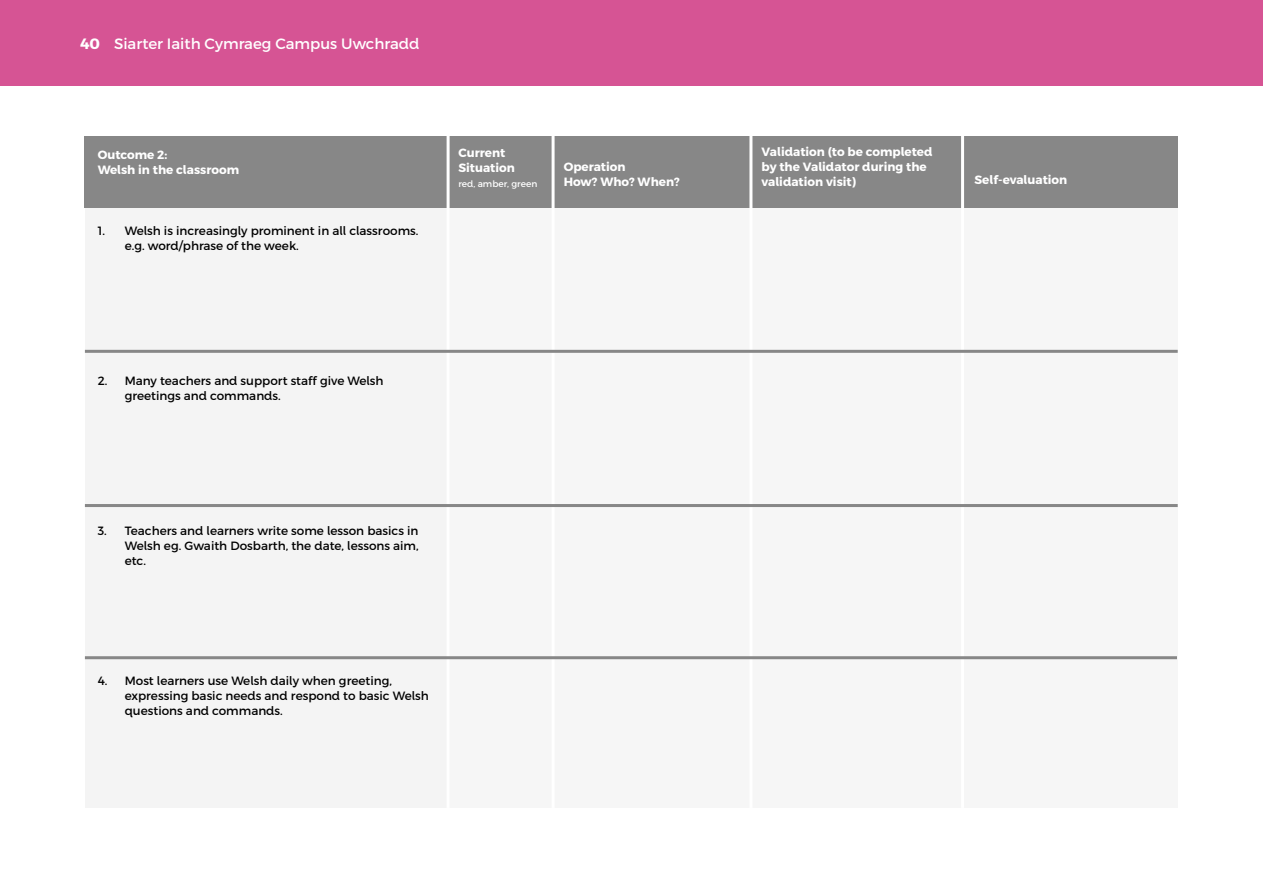
<style>
.page{position:relative;width:1263px;height:893px;background:#fff}
.page>*{position:absolute;margin:0;border:0;box-sizing:border-box;transform-origin:0 0}
.t1{font:15px "Cymraeg";color:#fff}
.t2{font:12px/15px "Cymraeg";color:#000}
.t3{font:700 12px/15px "Cymraeg";color:#fff}
.t4{font:9px "Cymraeg";color:#fff}
.s1{font-weight:700}
</style>
<div class="page">
<div style="left:0;top:0;width:1263px;height:86px;background:#d65494"></div>
<div style="left:450px;top:137px;width:728px;height:671px;background:#f6f6f6"></div>
<div style="left:85px;top:137px;width:365px;height:671px;background:#f4f4f4"></div>
<div style="left:85px;top:136px;width:1093px;height:71px;background:#878787"></div>
<hr style="left:447px;top:130px;width:3px;height:678px;background:#fff">
<hr style="left:552px;top:134px;width:3px;height:674px;background:#fff">
<hr style="left:961px;top:132px;width:3px;height:676px;background:#fff">
<hr style="left:749px;top:132px;width:3px;height:676px;background:#fff">
<hr style="left:85px;top:350px;width:1093px;height:3px;background:#878787">
<hr style="left:85px;top:504px;width:1093px;height:3px;background:#878787">
<hr style="left:85px;top:656px;width:1092px;height:3px;background:#878787">
<p class="t1" style="left:80px;top:34px;width:341px"><span class="s1">40</span> Siarter Iaith Cymraeg Campus Uwchradd</p>
<p class="t3" style="left:98px;top:148px;width:71px">Outcome 2:</p>
<p class="t3" style="left:98px;top:163px;width:143px">Welsh in the classroom</p>
<p class="t2" style="left:125px;top:223px;width:295px;text-indent:-27px">1. Welsh is increasingly prominent in all classrooms. e.g. word/phrase of the week.</p>
<p class="t3" style="left:458px;top:146px;width:58px">Current<br>Situation</p>
<p class="t4" style="left:458px;top:179px;width:80px">red, amber, green</p>
<p class="t3" style="left:564px;top:159px;width:63px">Operation</p>
<p class="t3" style="left:564px;top:174px;width:118px">How? Who? When?</p>
<p class="t2" style="left:125px;top:373px;width:260px;text-indent:-27px">2. Many teachers and support staff give Welsh greetings and commands.</p>
<p class="t2" style="left:125px;top:523px;width:295px;text-align:justify;text-indent:-27px">3. Teachers and learners write some lesson basics in Welsh eg. Gwaith Dosbarth, the date, lessons aim, etc.</p>
<p class="t2" style="left:125px;top:673px;width:306px;text-indent:-27px">4. Most learners use Welsh daily when greeting, expressing basic needs and respond to basic Welsh questions and commands.</p>
<p class="t3" style="left:761px;top:144px;width:172px">Validation (to be completed by the Validator during the validation visit)</p>
<p class="t3" style="left:974px;top:172px;width:94px">Self-evaluation</p>
</div>
